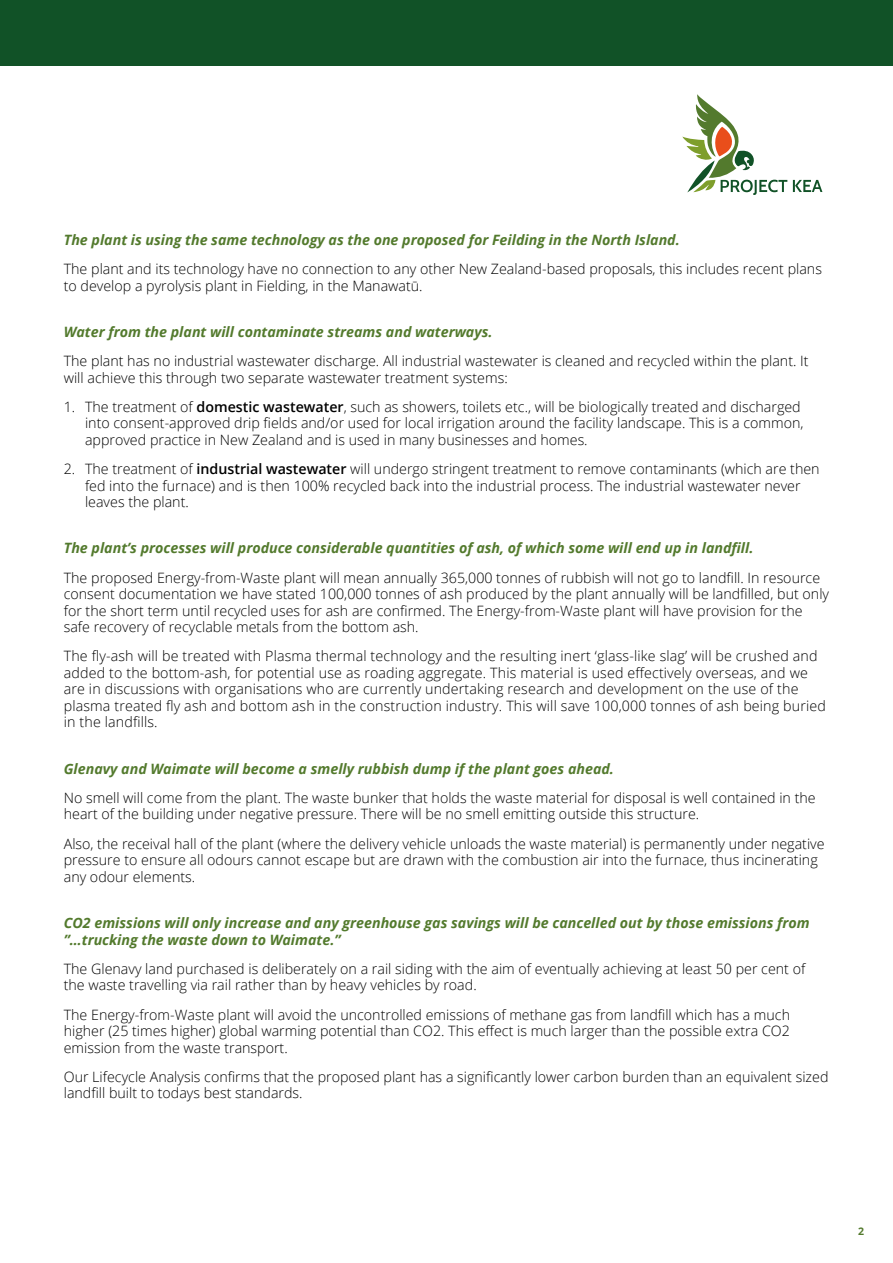
<style>
.page{position:relative;width:893px;height:1263px;background:#fff}
.page>*{position:absolute;margin:0;border:0;box-sizing:border-box;transform-origin:0 0}
.t1{font:300 14.25px/16.5px "Open Sans";color:#000}
.t2{font:italic 700 14.25px/16.5px "Open Sans";color:#537a2d}
.t3{font:700 10.5px "Open Sans";color:#537a2d}
.s1{font-weight:600}
</style>
<div class="page">
<div style="left:0;top:0;width:893px;height:66px;background:#115227"></div>
<svg style="left:682px;top:94px;width:105px;height:101px"></svg>
<svg style="left:793px;top:180px;width:29px;height:12px"></svg>
<p class="t2" style="left:64px;top:231px;width:617px">The plant is using the same technology as the one proposed for Feilding in the North Island.</p>
<p class="t1" style="left:64px;top:260px;width:760px">The plant and its technology have no connection to any other New Zealand-based proposals, this includes recent plans to develop a pyrolysis plant in Fielding, in the Manawatū.</p>
<p class="t2" style="left:64px;top:323px;width:430px">Water from the plant will contaminate streams and waterways.</p>
<p class="t1" style="left:64px;top:352px;width:746px">The plant has no industrial wastewater discharge. All industrial wastewater is cleaned and recycled within the plant. It will achieve this through two separate wastewater treatment systems:</p>
<p class="t1" style="left:85px;top:398px;width:720px;text-indent:-21px">1. The treatment of <span class="s1">domestic wastewater</span>, such as showers, toilets etc., will be biologically treated and discharged into consent-approved drip fields and/or used for local irrigation around the facility landscape. This is a common, approved practice in New Zealand and is used in many businesses and homes.</p>
<p class="t1" style="left:85px;top:460px;width:736px;text-indent:-21px">2. The treatment of <span class="s1">industrial wastewater</span> will undergo stringent treatment to remove contaminants (which are then fed into the furnace) and is then 100% recycled back into the industrial process. The industrial wastewater never leaves the plant.</p>
<p class="t2" style="left:64px;top:540px;width:691px">The plant’s processes will produce considerable quantities of ash, of which some will end up in landfill.</p>
<p class="t1" style="left:64px;top:569px;width:767px">The proposed Energy-from-Waste plant will mean annually 365,000 tonnes of rubbish will not go to landfill. In resource consent documentation we have stated 100,000 tonnes of ash produced by the plant annually will be landfilled, but only for the short term until recycled uses for ash are confirmed. The Energy-from-Waste plant will have provision for the safe recovery of recyclable metals from the bottom ash.</p>
<p class="t1" style="left:64px;top:648px;width:764px">The fly-ash will be treated with Plasma thermal technology and the resulting inert ‘glass-like slag’ will be crushed and added to the bottom-ash, for potential use as roading aggregate. This material is used effectively overseas, and we are in discussions with organisations who are currently undertaking research and development on the use of the plasma treated fly ash and bottom ash in the construction industry. This will save 100,000 tonnes of ash being buried in the landfills.</p>
<p class="t2" style="left:64px;top:760px;width:552px">Glenavy and Waimate will become a smelly rubbish dump if the plant goes ahead.</p>
<p class="t1" style="left:64px;top:789px;width:753px">No smell will come from the plant. The waste bunker that holds the waste material for disposal is well contained in the heart of the building under negative pressure. There will be no smell emitting outside this structure.</p>
<p class="t1" style="left:64px;top:835px;width:762px">Also, the receival hall of the plant (where the delivery vehicle unloads the waste material) is permanently under negative pressure to ensure all odours cannot escape but are drawn with the combustion air into the furnace, thus incinerating any odour elements.</p>
<p class="t2" style="left:64px;top:914px;width:747px">CO2 emissions will only increase and any greenhouse gas savings will be cancelled out by those emissions from ”…trucking the waste down to Waimate.”</p>
<p class="t1" style="left:64px;top:960px;width:743px">The Glenavy land purchased is deliberately on a rail siding with the aim of eventually achieving at least 50 per cent of the waste travelling via rail rather than by heavy vehicles by road.</p>
<p class="t1" style="left:64px;top:1006px;width:728px;text-align:justify">The Energy-from-Waste plant will avoid the uncontrolled emissions of methane gas from landfill which has a much higher (25 times higher) global warming potential than CO2. This effect is much larger than the possible extra CO2 emission from the waste transport.</p>
<p class="t1" style="left:64px;top:1068px;width:766px">Our Lifecycle Analysis confirms that the proposed plant has a significantly lower carbon burden than an equivalent sized landfill built to todays best standards.</p>
<p class="t3" style="left:858px;top:1224px;width:7px">2</p>
</div>
